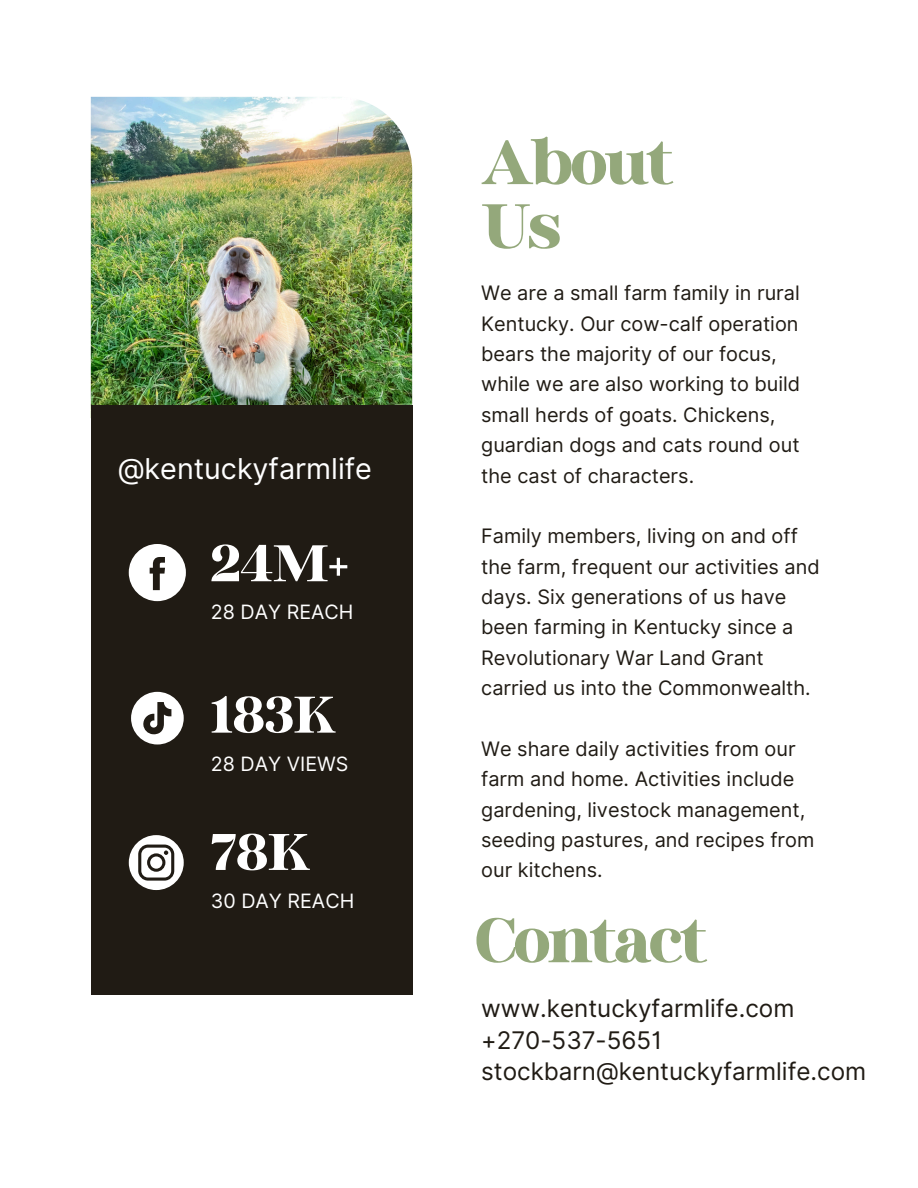
<style>
.page{position:relative;width:918px;height:1188px;background:#fff}
.page>*{position:absolute;margin:0;border:0;box-sizing:border-box;transform-origin:0 0}
.t1{font:700 77.55px/64.2px "Binggo Wood Display";letter-spacing:-.04em;color:#94a87b}
.t2{font:700 63.45px "Binggo Wood Display";color:#fff}
.t3{font:28.8px "Inter";color:#fff}
.t4{font:24.3px/31.5px "Inter";color:#201b14}
.t5{font:19.95px/30.3px "Inter";color:#201b14}
.t6{font:19.8px "Inter";color:#fff}
</style>
<div class="page">
<img style="left:91px;top:97px;width:321px;height:308px">
<div style="left:91px;top:405px;width:321px;height:590px;background:#201b14"></div>
<svg style="left:131px;top:692px;width:53px;height:53px"></svg>
<svg style="left:129px;top:835px;width:55px;height:55px"></svg>
<svg style="left:129px;top:544px;width:57px;height:57px"></svg>
<p class="t3" style="left:118px;top:451px;width:256px">@kentuckyfarmlife</p>
<h2 class="t2" style="left:211px;top:531px;width:139px">24M+</h2>
<p class="t6" style="left:211px;top:600px;width:144px">28 DAY REACH</p>
<h2 class="t2" style="left:211px;top:683px;width:127px">183K</h2>
<h5 class="t6" style="left:211px;top:752px;width:139px">28 DAY VIEWS</h5>
<h3 class="t2" style="left:211px;top:820px;width:101px">78K</h3>
<h5 class="t6" style="left:211px;top:889px;width:145px">30 DAY REACH</h5>
<p class="t1" style="left:481px;top:130px;width:194px">About<br>Us</p>
<h2 class="t5" style="left:481px;top:278px;width:321px">We are a small farm family in rural<br>Kentucky. Our cow-calf operation bears the majority of our focus, while we are also working to build small herds of goats. Chickens, guardian dogs and cats round out the cast of characters.</h2>
<h5 class="t5" style="left:481px;top:521px;width:340px">Family members, living on and off the farm, frequent our activities and days. Six generations of us have been farming in Kentucky since a Revolutionary War Land Grant carried us into the Commonwealth.</h5>
<p class="t5" style="left:481px;top:734px;width:335px">We share daily activities from our farm and home. Activities include gardening, livestock management, seeding pastures, and recipes from our kitchens.</p>
<h1 class="t1" style="left:474px;top:908px;width:235px">Contact</h1>
<p class="t4" style="left:481px;top:993px;width:387px">www.kentuckyfarmlife.com +270-537-5651 stockbarn@kentuckyfarmlife.com</p>
</div>
